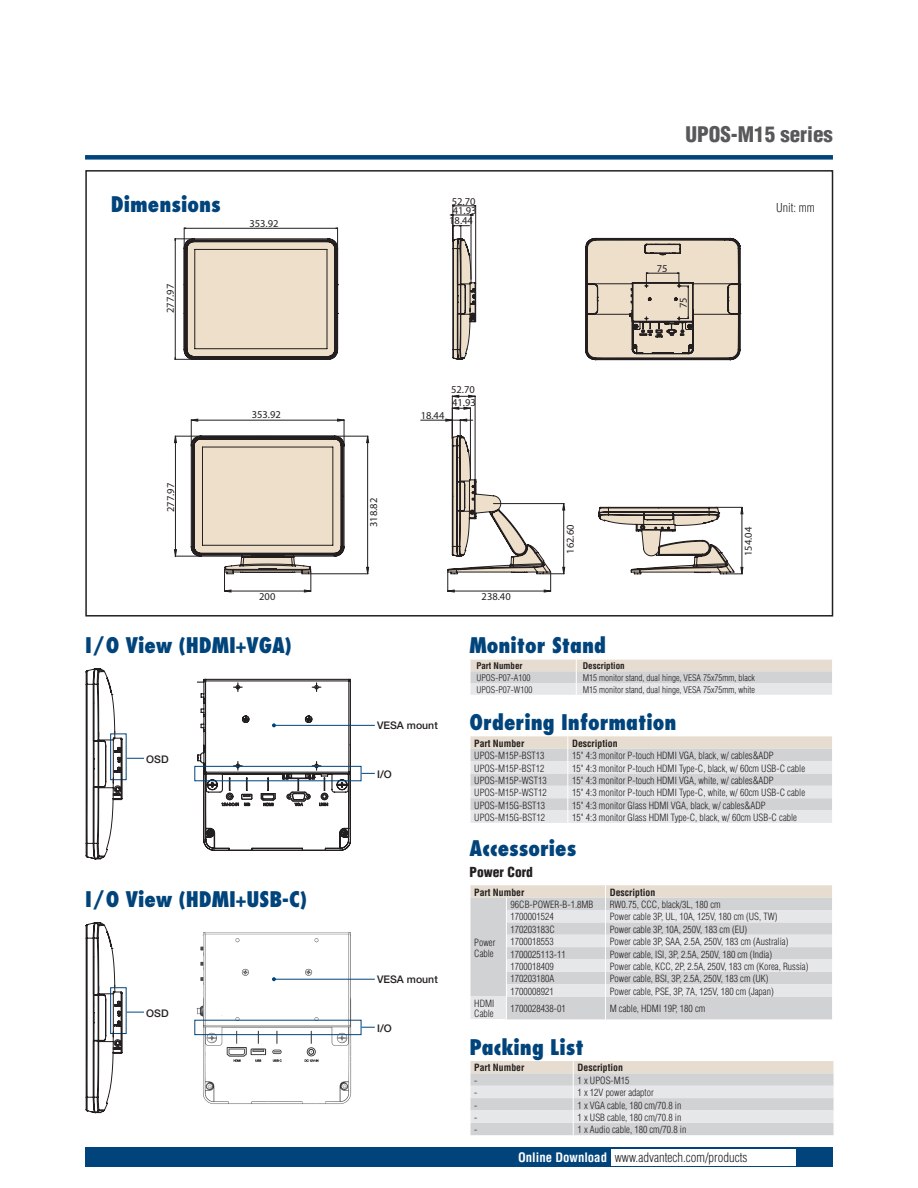
<style>
.page{position:relative;width:918px;height:1188px;background:#fff}
.page>*{position:absolute;margin:0;border:0;box-sizing:border-box;transform-origin:0 0}
.t1{font:800 condensed 21px "Futura";color:#00447b}
.t2{font:900 condensed 21px "Helvetica";color:#57585a}
.t3{font:900 condensed 13.5px "Helvetica";color:#231f20}
.t4{font:300 condensed 12.75px "Helvetica";color:#231f20}
.t5{font:300 condensed 12px "Helvetica";color:#231f20}
.t6{font:10.5px/9.9px "Myriad Pro";color:#231f20;text-align:center}
.t7{font:500 10.5px "Helvetica Neue";color:#231f20}
.t8{font:300 condensed 9.75px/10.5px "Helvetica";color:#231f20}
.t9{font:700 condensed 9.75px "Helvetica";color:#231f20}
.t10{font:300 condensed 9px "Helvetica";color:#231f20}
.t11{font:700 condensed 9px "Helvetica";color:#231f20}
.s1{font-weight:700;color:#fff}
</style>
<div class="page">
<div style="left:85px;top:155px;width:748px;height:5px;background:#00447b"></div>
<div style="left:85px;top:1147px;width:748px;height:20px;background:#00447b"></div>
<div style="left:611px;top:1149px;width:184px;height:16px;background:#fff"></div>
<img style="left:195px;top:932px;width:160px;height:172px">
<div style="left:85px;top:170px;width:748px;height:447px;border:2px solid #231f20"></div>
<div style="left:194px;top:1020px;width:168px;height:15px;border:1px solid #00447b"></div>
<svg style="left:362px;top:773px;width:13px;height:1px"></svg>
<svg style="left:362px;top:1027px;width:13px;height:1px"></svg>
<hr style="left:274px;top:725px;width:101px;height:1px;background:#00447b">
<svg style="left:197px;top:678px;width:154px;height:173px"></svg>
<hr style="left:274px;top:979px;width:101px;height:1px;background:#00447b">
<svg style="left:272px;top:977px;width:4px;height:4px"></svg>
<svg style="left:85px;top:668px;width:59px;height:192px"></svg>
<svg style="left:85px;top:922px;width:59px;height:192px"></svg>
<hr style="left:452px;top:205px;width:1px;height:36px;background:#231f20">
<hr style="left:475px;top:205px;width:1px;height:78px;background:#231f20">
<svg style="left:452px;top:205px;width:23px;height:2px"></svg>
<svg style="left:450px;top:214px;width:26px;height:146px"></svg>
<svg style="left:598px;top:506px;width:146px;height:69px"></svg>
<hr style="left:421px;top:420px;width:31px;height:1px;background:#231f20">
<svg style="left:445px;top:394px;width:121px;height:199px"></svg>
<svg style="left:585px;top:237px;width:156px;height:123px;background:#ccbfae"></svg>
<svg style="left:175px;top:228px;width:163px;height:132px;background:#d3c8b8"></svg>
<hr style="left:309px;top:573px;width:59px;height:1px;background:#231f20">
<hr style="left:335px;top:436px;width:33px;height:1px;background:#231f20">
<svg style="left:366px;top:435px;width:4px;height:140px"></svg>
<svg style="left:174px;top:418px;width:171px;height:175px"></svg>
<svg style="left:470px;top:660px;width:362px;height:35px;background:#dfdcda"></svg>
<svg style="left:470px;top:736px;width:362px;height:87px;background:#ddd"></svg>
<svg style="left:470px;top:885px;width:362px;height:134px;background:#dbdbdb"></svg>
<svg style="left:470px;top:1061px;width:364px;height:74px;background:#dcdbda"></svg>
<h1 class="t2" style="left:685px;top:121px;width:149px">UPOS-M15 series</h1>
<h1 class="t1" style="left:111px;top:191px;width:111px">Dimensions</h1>
<p class="t5" style="left:776px;top:200px;width:40px">Unit: mm</p>
<p class="t6" style="left:449px;top:196px;width:29px">52.70<br>41.93<br>18.44</p>
<p class="t6" style="left:249px;top:218px;width:31px">353.92</p>
<p class="t6" style="left:165px;top:313px;width:31px;rotate:-90deg">277.97</p>
<p class="t6" style="left:165px;top:512px;width:31px;rotate:-90deg">277.97</p>
<p class="t6" style="left:252px;top:410px;width:31px">353.92</p>
<p class="t6" style="left:259px;top:592px;width:18px">200</p>
<h1 class="t1" style="left:85px;top:632px;width:208px">I/O View (HDMI+VGA)</h1>
<p class="t7" style="left:146px;top:753px;width:24px">OSD</p>
<h1 class="t1" style="left:85px;top:886px;width:223px">I/O View (HDMI+USB-C)</h1>
<p class="t7" style="left:146px;top:1007px;width:24px">OSD</p>
<p class="t6" style="left:368px;top:527px;width:31px;rotate:-90deg">318.82</p>
<p class="t6" style="left:451px;top:384px;width:25px">52.70</p>
<p class="t6" style="left:421px;top:410px;width:25px">18.44</p>
<p class="t6" style="left:452px;top:398px;width:25px">41.93</p>
<p class="t6" style="left:482px;top:592px;width:31px">238.40</p>
<p class="t6" style="left:565px;top:554px;width:31px;rotate:-90deg">162.60</p>
<p class="t6" style="left:657px;top:263px;width:12px">75</p>
<p class="t6" style="left:678px;top:308px;width:12px;rotate:-90deg">75</p>
<p class="t6" style="left:743px;top:556px;width:31px;rotate:-90deg">154.04</p>
<p class="t7" style="left:377px;top:719px;width:62px">VESA mount</p>
<p class="t7" style="left:377px;top:768px;width:16px">I/O</p>
<p class="t7" style="left:377px;top:973px;width:62px">VESA mount</p>
<p class="t7" style="left:377px;top:1022px;width:16px">I/O</p>
<h1 class="t1" style="left:470px;top:632px;width:138px">Monitor Stand</h1>
<p class="t11" style="left:476px;top:660px;width:48px">Part Number</p>
<p class="t11" style="left:583px;top:660px;width:43px">Description</p>
<p class="t10" style="left:476px;top:672px;width:55px">UPOS-P07-A100</p>
<p class="t10" style="left:583px;top:672px;width:174px">M15 monitor stand, dual hinge, VESA 75x75mm, black</p>
<p class="t10" style="left:476px;top:684px;width:57px">UPOS-P07-W100</p>
<p class="t10" style="left:583px;top:684px;width:174px">M15 monitor stand, dual hinge, VESA 75x75mm, white</p>
<h1 class="t1" style="left:470px;top:709px;width:208px">Ordering Information</h1>
<p class="t9" style="left:474px;top:737px;width:52px">Part Number</p>
<p class="t9" style="left:572px;top:737px;width:47px">Description</p>
<p class="t8" style="left:474px;top:750px;width:72px">UPOS-M15P-BST13</p>
<p class="t8" style="left:572px;top:750px;width:203px">15" 4:3 monitor P-touch HDMI VGA, black, w/ cables&amp;ADP</p>
<p class="t8" style="left:474px;top:763px;width:72px">UPOS-M15P-BST12</p>
<p class="t8" style="left:572px;top:763px;width:235px">15" 4:3 monitor P-touch HDMI Type-C, black, w/ 60cm USB-C cable</p>
<p class="t8" style="left:474px;top:775px;width:74px">UPOS-M15P-WST13</p>
<p class="t8" style="left:572px;top:775px;width:203px">15" 4:3 monitor P-touch HDMI VGA, white, w/ cables&amp;ADP</p>
<p class="t8" style="left:474px;top:787px;width:74px">UPOS-M15P-WST12</p>
<p class="t8" style="left:572px;top:787px;width:235px">15" 4:3 monitor P-touch HDMI Type-C, white, w/ 60cm USB-C cable</p>
<p class="t8" style="left:474px;top:800px;width:72px">UPOS-M15G-BST13</p>
<p class="t8" style="left:572px;top:800px;width:195px">15" 4:3 monitor Glass HDMI VGA, black, w/ cables&amp;ADP</p>
<p class="t8" style="left:474px;top:812px;width:72px">UPOS-M15G-BST12</p>
<p class="t8" style="left:572px;top:812px;width:227px">15" 4:3 monitor Glass HDMI Type-C, black, w/ 60cm USB-C cable</p>
<h1 class="t1" style="left:470px;top:835px;width:108px">Accessories</h1>
<h2 class="t3" style="left:470px;top:863px;width:65px">Power Cord</h2>
<p class="t9" style="left:474px;top:886px;width:52px">Part Number</p>
<p class="t9" style="left:610px;top:886px;width:47px">Description</p>
<p class="t8" style="left:474px;top:937px;width:23px">Power<br>Cable</p>
<p class="t8" style="left:511px;top:899px;width:84px">96CB-POWER-B-1.8MB</p>
<p class="t8" style="left:610px;top:899px;width:113px">RW0.75, CCC, black/3L, 180 cm</p>
<p class="t8" style="left:511px;top:912px;width:45px">1700001524</p>
<p class="t8" style="left:610px;top:912px;width:169px">Power cable 3P, UL, 10A, 125V, 180 cm (US, TW)</p>
<p class="t8" style="left:511px;top:924px;width:46px">170203183C</p>
<p class="t8" style="left:610px;top:924px;width:139px">Power cable 3P, 10A, 250V, 183 cm (EU)</p>
<p class="t8" style="left:511px;top:936px;width:45px">1700018553</p>
<p class="t8" style="left:610px;top:936px;width:180px">Power cable 3P, SAA, 2.5A, 250V, 183 cm (Australia)</p>
<p class="t8" style="left:511px;top:949px;width:57px">1700025113-11</p>
<p class="t8" style="left:610px;top:949px;width:164px">Power cable, ISI, 3P, 2.5A, 250V, 180 cm (India)</p>
<p class="t8" style="left:511px;top:961px;width:45px">1700018409</p>
<p class="t8" style="left:610px;top:961px;width:200px">Power cable, KCC, 2P, 2.5A, 250V, 183 cm (Korea, Russia)</p>
<p class="t8" style="left:511px;top:973px;width:45px">170203180A</p>
<p class="t8" style="left:610px;top:973px;width:160px">Power cable, BSI, 3P, 2.5A, 250V, 183 cm (UK)</p>
<p class="t8" style="left:511px;top:986px;width:45px">1700008921</p>
<p class="t8" style="left:610px;top:986px;width:166px">Power cable, PSE, 3P, 7A, 125V, 180 cm (Japan)</p>
<p class="t8" style="left:474px;top:998px;width:22px">HDMI<br>Cable</p>
<p class="t8" style="left:511px;top:1003px;width:57px">1700028438-01</p>
<p class="t8" style="left:610px;top:1003px;width:97px">M cable, HDMI 19P, 180 cm</p>
<h1 class="t1" style="left:470px;top:1034px;width:116px">Packing List</h1>
<p class="t9" style="left:474px;top:1062px;width:52px">Part Number</p>
<p class="t9" style="left:578px;top:1062px;width:47px">Description</p>
<p class="t8" style="left:474px;top:1075px;width:5px">-</p>
<p class="t8" style="left:578px;top:1075px;width:53px">1 x UPOS-M15</p>
<p class="t8" style="left:474px;top:1087px;width:5px">-</p>
<p class="t8" style="left:578px;top:1087px;width:78px">1 x 12V power adaptor</p>
<p class="t8" style="left:474px;top:1100px;width:5px">-</p>
<p class="t8" style="left:578px;top:1100px;width:105px">1 x VGA cable, 180 cm/70.8 in</p>
<p class="t8" style="left:474px;top:1112px;width:5px">-</p>
<p class="t8" style="left:578px;top:1112px;width:105px">1 x USB cable, 180 cm/70.8 in</p>
<p class="t8" style="left:474px;top:1124px;width:5px">-</p>
<p class="t8" style="left:578px;top:1124px;width:110px">1 x Audio cable, 180 cm/70.8 in</p>
<h3 class="t4" style="left:518px;top:1149px;width:231px"><span class="s1">Online Download</span> www.advantech.com/products</h3>
</div>
